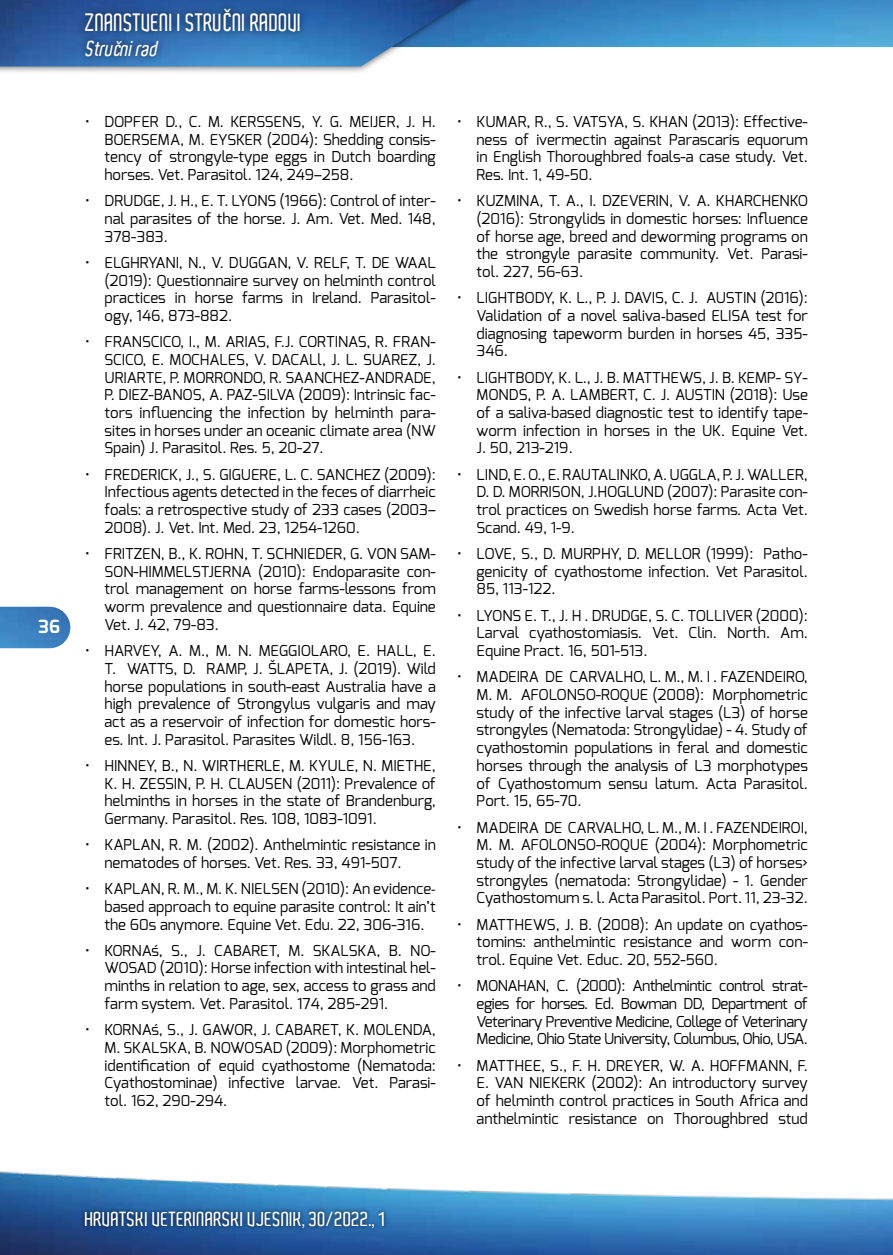
<style>
.page{position:relative;width:893px;height:1255px;background:#fff}
.page>*{position:absolute;margin:0;border:0;box-sizing:border-box;transform-origin:0 0}
.t1{font:600 24px "Aldo";color:#fff;scale:.9 1}
.t2{font:italic 600 21px "Aldo";color:#fff;scale:.9 1}
.t3{font:600 19.5px "Aldo";color:#fff}
.t4{font:700 18.15px "Exo";color:#fff}
.t5{font:15px/17.7px "Exo";color:#000;text-align:justify}
.s1{font-family:"Libel Suit Rg";font-weight:400;font-size:22.5px}
.s2{font-family:"Libel Suit Rg";font-weight:400;font-size:18.45px}
.s3{font-family:"Calibri"}
.s4{font-family:"Minion Pro";font-weight:700}
</style>
<div class="page">
<img style="left:505px;top:0;width:388px;height:47px">
<div style="left:0;top:0;width:505px;height:75px;background:#000;opacity:.75"></div>
<img style="left:0;top:0;width:498px;height:66px">
<img style="left:0;top:1171px;width:893px;height:83px">
<img style="left:0;top:606px;width:70px;height:42px">
<div style="left:81px;top:1207px;width:307px;height:25px;background:#000;opacity:.75"></div>
<div style="left:78px;top:1px;width:230px;height:63px;background:#000;opacity:.75"></div>
<p class="t4" style="left:39px;top:614px;width:23px">36</p>
<h1 class="t1" style="left:85px;top:9px;width:242px">ZNANSTVENI I STRU<span class="s1">Č</span>NI RADOVI</h1>
<h2 class="t2" style="left:85px;top:37px;width:87px">Stru<span class="s2">č</span>nirad</h2>
<p class="t5" style="left:105px;top:112px;width:333px;text-indent:-20px">• DOPFER D., C. M. KERSSENS, Y. G. MEIJER, J. H.<br>BOERSEMA, M. EYSKER (2004): Shedding consis&shy;tency of strongyle-type eggs in Dutch boarding horses. Vet. Parasitol. 124, 249–258.</p>
<p class="t5" style="left:105px;top:192px;width:333px;text-indent:-20px">• DRUDGE, J. H., E. T. LYONS (1966): Control of inter&shy;nal parasites of the horse. J. Am. Vet. Med. 148, 378-383.</p>
<p class="t5" style="left:105px;top:253px;width:333px;text-indent:-19px">• ELGHRYANI, N., V. DUGGAN, V. RELF, T. DE WAAL (2019): Questionnaire survey on helminth control practices in horse farms in Ireland. Parasitol&shy;ogy, 146, 873-882.</p>
<p class="t5" style="left:105px;top:333px;width:333px;text-indent:-20px">• FRANSCICO, I., M. ARIAS, F.J. CORTINAS, R. FRAN-SCICO, E. MOCHALES, V. DACALl, J. L. SUAREZ, J.<br>URIARTE, P. MORRONDO, R. SAANCHEZ-ANDRADE, P. DIEZ-BANOS, A. PAZ-SILVA (2009): Intrinsic fac&shy;tors influencing the infection by helminth para&shy;sites in horses under an oceanic climate area (NW Spain) J. Parasitol. Res. 5, 20-27.</p>
<p class="t5" style="left:105px;top:465px;width:333px;text-indent:-20px">• FREDERICK, J., S. GIGUERE, L. C. SANCHEZ (2009):<br>Infectious agents detected in the feces of diarrheic foals: a retrospective study of 233 cases (2003– 2008). J. Vet. Int. Med. 23, 1254-1260.</p>
<p class="t5" style="left:105px;top:544px;width:333px;text-indent:-20px">• FRITZEN, B., K. ROHN, T. SCHNIEDER, G. VON SAM-SON-HIMMELSTJERNA (2010): Endoparasite con&shy;trol management on horse farms-lessons from worm prevalence and questionnaire data. Equine Vet. J. 42, 79-83.</p>
<p class="t5" style="left:105px;top:641px;width:333px;text-indent:-20px">• HARVEY, A. M., M. N. MEGGIOLARO, E. HALL, E.<br>T. WATTS, D. RAMP, J. ŠLAPETA, J. (2019). Wild horse populations in south-east Australia have a high prevalence of Strongylus vulgaris and may act as a reservoir of infection for domestic hors&shy;es. Int. J. Parasitol. Parasites Wildl. 8, 156-163.</p>
<p class="t5" style="left:105px;top:756px;width:333px;text-indent:-20px">• HINNEY, B., N. WIRTHERLE, M. KYULE, N. MIETHE, K. H. ZESSIN, P. H. CLAUSEN (2011): Prevalence of helminths in horses in the state of Brandenburg, Germany. Parasitol. Res. 108, 1083-1091.</p>
<p class="t5" style="left:105px;top:835px;width:333px;text-indent:-20px">• KAPLAN, R. M. (2002). Anthelmintic resistance in nematodes of horses. Vet. Res. 33, 491-507.</p>
<p class="t5" style="left:105px;top:879px;width:333px;text-indent:-20px">• KAPLAN, R. M., M. K. NIELSEN (2010): An evidence<span class="s3">‐ </span>based approach to equine parasite control: It ain’t the 60s anymore. Equine Vet. Edu. 22, 306-316.</p>
<p class="t5" style="left:105px;top:941px;width:333px;text-indent:-20px">• KORNAś, S., J. CABARET, M. SKALSKA, B. NO-WOSAD (2010): Horse infection with intestinal hel&shy;minths in relation to age, sex, access to grass and farm system. Vet. Parasitol. 174, 285-291.</p>
<p class="t5" style="left:105px;top:1020px;width:333px;text-indent:-20px">• KORNAś, S., J. GAWOR, J. CABARET, K. MOLENDA, M. SKALSKA, B. NOWOSAD (2009): Morphometric identification of equid cyathostome (Nematoda:<br>Cyathostominae) infective larvae. Vet. Parasi&shy;tol. 162, 290-294.</p>
<p class="t5" style="left:477px;top:113px;width:333px;text-indent:-19px">• KUMAR, R., S. VATSYA, S. KHAN (2013): Effective&shy;ness of ivermectin against Parascaris equorum in English Thoroughbred foals-a case study. Vet.<br>Res. Int. 1, 49-50.</p>
<p class="t5" style="left:477px;top:192px;width:333px;text-indent:-19px">• KUZMINA, T. A., I. DZEVERIN, V. A. KHARCHENKO (2016): Strongylids in domestic horses: Influence of horse age, breed and deworming programs on the strongyle parasite community. Vet. Parasi&shy;tol. 227, 56-63.</p>
<p class="t5" style="left:477px;top:289px;width:333px;text-indent:-19px">• LIGHTBODY, K. L., P. J. DAVIS, C. J. AUSTIN (2016):<br>Validation of a novel saliva<span class="s4">‐</span>based ELISA test for diagnosing tapeworm burden in horses 45, 335- 346.</p>
<p class="t5" style="left:477px;top:368px;width:333px;text-indent:-19px">• LIGHTBODY, K. L., J. B. MATTHEWS, J. B. KEMP- SY-MONDS, P. A. LAMBERT, C. J. AUSTIN (2018): Use of a saliva<span class="s3">‐</span>based diagnostic test to identify tape&shy;worm infection in horses in the UK. Equine Vet.<br>J. 50, 213-219.</p>
<p class="t5" style="left:477px;top:465px;width:333px;text-indent:-19px">• LIND, E. O., E. RAUTALINKO, A. UGGLA, P. J. WALLER, D. D. MORRISON, J.HOGLUND (2007): Parasite con&shy;trol practices on Swedish horse farms. Acta Vet.<br>Scand. 49, 1-9.</p>
<p class="t5" style="left:477px;top:544px;width:333px;text-indent:-19px">• LOVE, S., D. MURPHY, D. MELLOR (1999): Patho&shy;genicity of cyathostome infection. Vet Parasitol.<br>85, 113-122.</p>
<p class="t5" style="left:477px;top:606px;width:333px;text-indent:-19px">• LYONS E. T., J. H . DRUDGE, S. C. TOLLIVER (2000):<br>Larval cyathostomiasis. Vet. Clin. North. Am.<br>Equine Pract. 16, 501-513.</p>
<p class="t5" style="left:477px;top:668px;width:333px;text-indent:-19px">• MADEIRA DE CARVALHO, L. M., M. I . FAZENDEIRO, M. M. AFOLONSO-ROQUE (2008): Morphometric study of the infective larval stages (L3) of horse strongyles (Nematoda: Strongylidae) - 4. Study of cyathostomin populations in feral and domestic horses through the analysis of L3 morphotypes of Cyathostomum sensu latum. Acta Parasitol.<br>Port. 15, 65-70.</p>
<p class="t5" style="left:477px;top:818px;width:333px;text-indent:-19px">• MADEIRA DE CARVALHO, L. M., M. I . FAZENDEIROI, M. M. AFOLONSO-ROQUE (2004): Morphometric study of the infective larval stages (L3) of horses› strongyles (nematoda: Strongylidae) - 1. Gender Cyathostomum s. l. Acta Parasitol. Port. 11, 23-32.</p>
<p class="t5" style="left:477px;top:915px;width:333px;text-indent:-20px">• MATTHEWS, J. B. (2008): An update on cyathos&shy;tomins: anthelmintic resistance and worm con&shy;trol. Equine Vet. Educ. 20, 552-560.</p>
<p class="t5" style="left:477px;top:976px;width:333px;text-indent:-20px">• MONAHAN, C. (2000): Anthelmintic control strat&shy;egies for horses. Ed. Bowman DD, Department of Veterinary Preventive Medicine, College of Veterinary Medicine, Ohio State University, Columbus, Ohio, USA.</p>
<p class="t5" style="left:477px;top:1056px;width:333px;text-indent:-20px">• MATTHEE, S., F. H. DREYER, W. A. HOFFMANN, F.<br>E. VAN NIEKERK (2002): An introductory survey of helminth control practices in South Africa and anthelmintic resistance on Thoroughbred stud</p>
<h3 class="t3" style="left:85px;top:1207px;width:302px">HRVATSKI VETERINARSKI VJESNIK, 30/2022., 1</h3>
</div>
